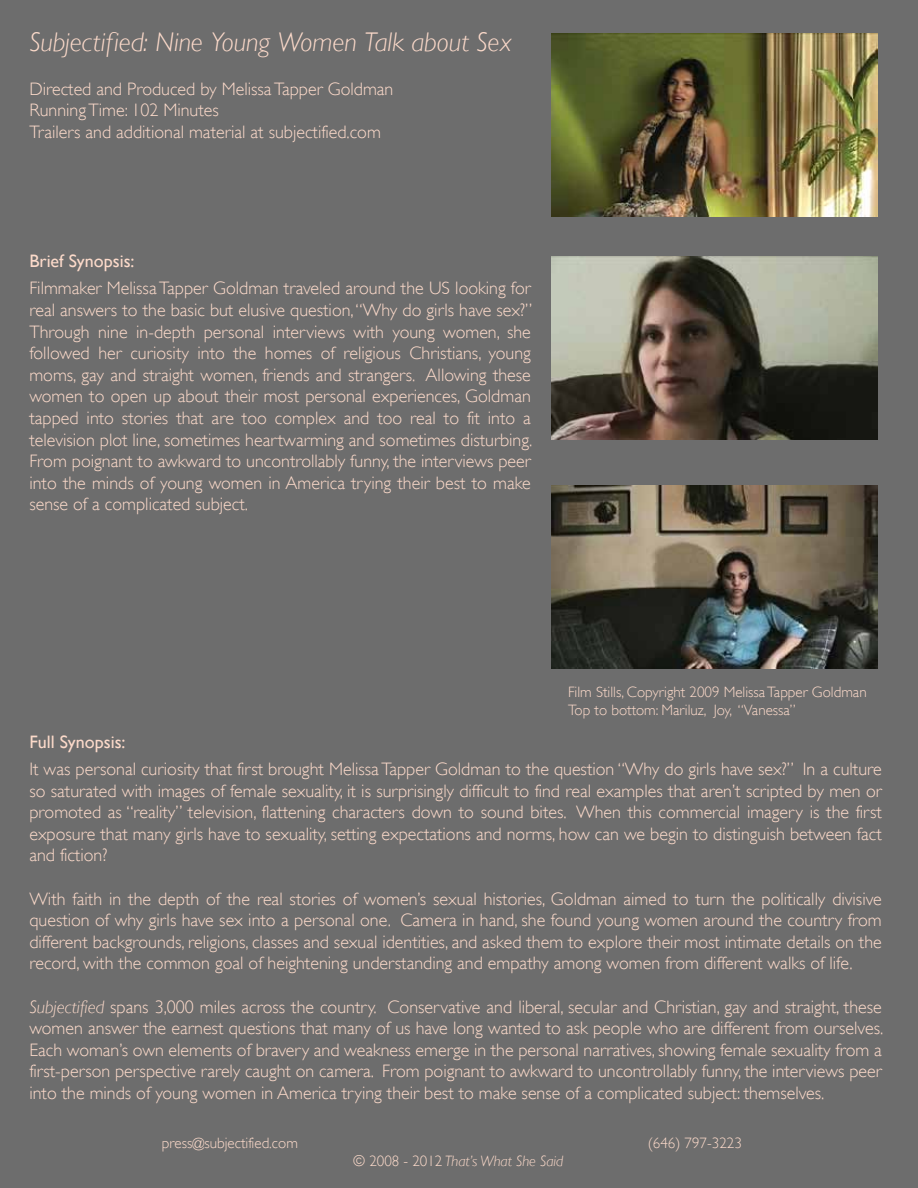
<style>
.page{position:relative;width:918px;height:1188px;background:#6d6d6d}
.page>*{position:absolute;margin:0;border:0;box-sizing:border-box;transform-origin:0 0}
.t1{font:italic 300 27px "Gill Sans";letter-spacing:-.005em;color:#fcdaca}
.t2{font:300 18px/21.6px "Gill Sans";color:#fcdaca;text-align:justify}
.t3{font:18px "Gill Sans";color:#fcdaca}
.t4{font:300 15px/18px "Gill Sans";color:#fcdaca}
.t5{font:italic 300 15px "Gill Sans";color:#fcdaca}
.s1{font-style:italic}
.s2{font-style:normal}
</style>
<div class="page">
<img style="left:552px;top:486px;width:325px;height:183px">
<img style="left:552px;top:33px;width:325px;height:183px">
<img style="left:552px;top:256px;width:325px;height:183px">
<h1 class="t1" style="left:29px;top:27px;width:484px">Subjectified: Nine Young Women Talk about Sex</h1>
<p class="t2" style="left:29px;top:78px;width:366px;text-align:left">Directed and Produced by Melissa Tapper Goldman<br>Running Time: 102 Minutes<br>Trailers and additional material at subjectified.com</p>
<p class="t3" style="left:29px;top:251px;width:107px">Brief Synopsis:</p>
<p class="t2" style="left:29px;top:278px;width:504px">Filmmaker Melissa Tapper Goldman traveled around the US looking for real answers to the basic but elusive question, “Why do girls have sex?” Through nine in-depth personal interviews with young women, she followed her curiosity into the homes of religious Christians, young moms, gay and straight women, friends and strangers. Allowing these women to open up about their most personal experiences, Goldman tapped into stories that are too complex and too real to fit into a television plot line, sometimes heartwarming and sometimes disturbing.<br>From poignant to awkward to uncontrollably funny, the interviews peer into the minds of young women in America trying their best to make sense of a complicated subject.</p>
<p class="t4" style="left:568px;top:683px;width:300px">Film Stills, Copyright 2009 Melissa Tapper Goldman<br>Top to bottom: Mariluz, Joy, “Vanessa”</p>
<p class="t3" style="left:29px;top:731px;width:98px">Full Synopsis:</p>
<p class="t2" style="left:29px;top:758px;width:854px">It was personal curiosity that first brought Melissa Tapper Goldman to the question “Why do girls have sex?” In a culture so saturated with images of female sexuality, it is surprisingly difficult to find real examples that aren’t scripted by men or promoted as “reality” television, flattening characters down to sound bites. When this commercial imagery is the first exposure that many girls have to sexuality, setting expectations and norms, how can we begin to distinguish between fact and fiction?</p>
<p class="t2" style="left:29px;top:888px;width:854px">With faith in the depth of the real stories of women’s sexual histories, Goldman aimed to turn the politically divisive question of why girls have sex into a personal one. Camera in hand, she found young women around the country from different backgrounds, religions, classes and sexual identities, and asked them to explore their most intimate details on the record, with the common goal of heightening understanding and empathy among women from different walks of life.</p>
<p class="t2" style="left:29px;top:996px;width:855px"><span class="s1">Subjectified</span> spans 3,000 miles across the country. Conservative and liberal, secular and Christian, gay and straight, these women answer the earnest questions that many of us have long wanted to ask people who are different from ourselves.<br>Each woman’s own elements of bravery and weakness emerge in the personal narratives, showing female sexuality from a first-person perspective rarely caught on camera. From poignant to awkward to uncontrollably funny, the interviews peer into the minds of young women in America trying their best to make sense of a complicated subject: themselves.</p>
<p class="t4" style="left:162px;top:1134px;width:137px">press@subjectified.com</p>
<p class="t4" style="left:648px;top:1134px;width:95px">(646) 797-3223</p>
<p class="t5" style="left:353px;top:1153px;width:212px"><span class="s2">© 2008 - 2012</span> That’s What She Said</p>
</div>
